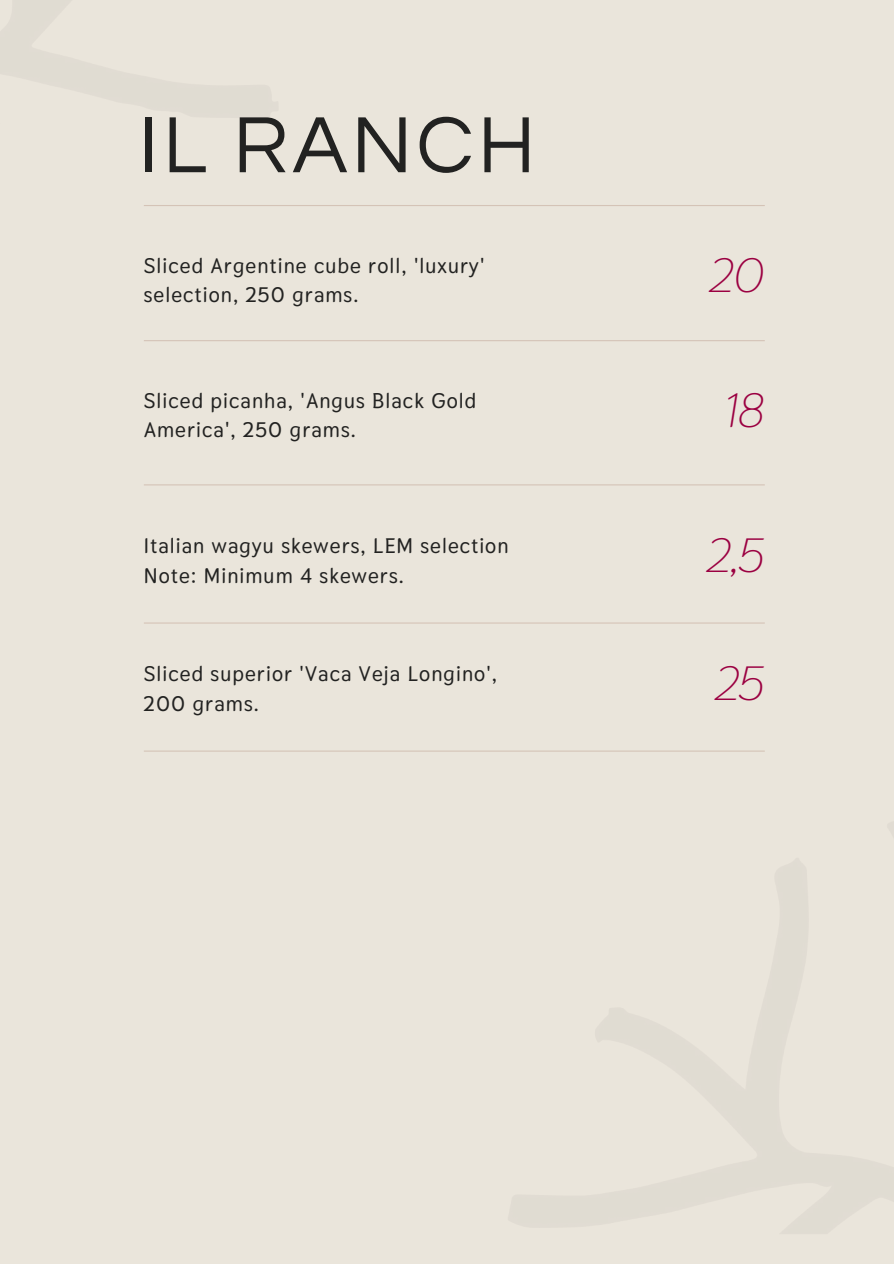
<style>
.page{position:relative;width:894px;height:1264px;background:#fff}
.page>*{position:absolute;margin:0;border:0;box-sizing:border-box;transform-origin:0 0}
.t1{font:82.8px "Questrial";letter-spacing:.05em;color:#222221}
.t2{font:italic 48px "Thasadith";color:#9b0041}
.t3{font:700 21px/29.2px "Thasadith";letter-spacing:.05em;color:#222221}
</style>
<div class="page">
<div style="left:0;top:0;width:893px;height:1263px;background:#eae5db"></div>
<hr style="left:144px;top:205px;width:620px;height:1px;background:#bfa191">
<hr style="left:144px;top:340px;width:620px;height:1px;background:#bfa191">
<hr style="left:144px;top:484px;width:620px;height:1px;background:#bfa191">
<hr style="left:144px;top:622px;width:620px;height:1px;background:#bfa191">
<hr style="left:144px;top:750px;width:620px;height:1px;background:#bfa191">
<h1 class="t1" style="left:139px;top:104px;width:398px">IL RANCH</h1>
<p class="t3" style="left:144px;top:250px;width:342px">Sliced Argentine cube roll, 'luxury' selection, 250 grams.</p>
<p class="t3" style="left:144px;top:386px;width:334px">Sliced picanha, 'Angus Black Gold<br>America', 250 grams.</p>
<p class="t3" style="left:144px;top:531px;width:366px">Italian wagyu skewers, LEM selection<br>Note: Minimum 4 skewers.</p>
<p class="t3" style="left:144px;top:659px;width:354px">Sliced superior 'Vaca Veja Longino',<br>200 grams.</p>
<h2 class="t2" style="left:710px;top:243px;width:56px">20</h2>
<h2 class="t2" style="left:724px;top:378px;width:42px">18</h2>
<h2 class="t2" style="left:707px;top:524px;width:59px">2,5</h2>
<h2 class="t2" style="left:715px;top:652px;width:51px">25</h2>
</div>
